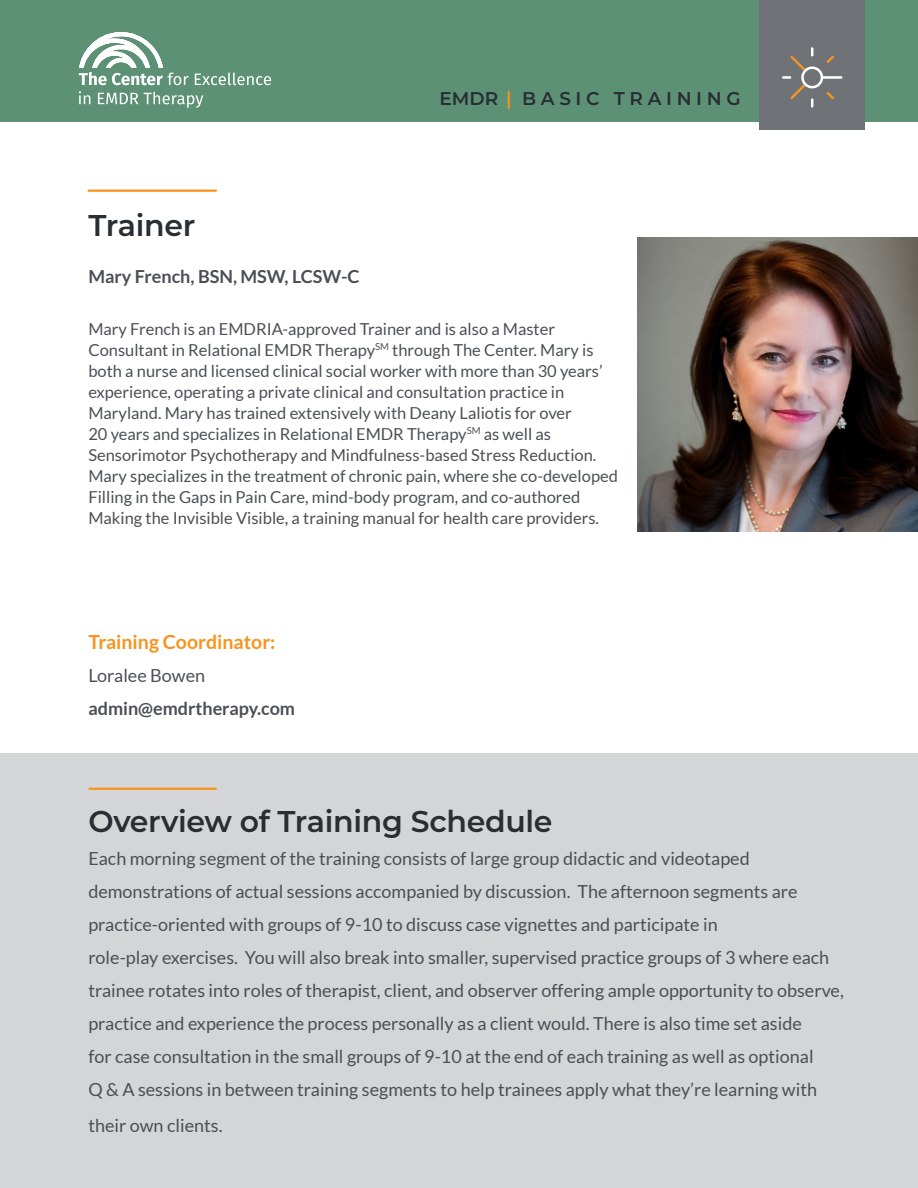
<style>
.page{position:relative;width:918px;height:1188px;background:#fff}
.page>*{position:absolute;margin:0;border:0;box-sizing:border-box;transform-origin:0 0}
.t1{font:600 30px "Montserrat";letter-spacing:-.01em;color:#292e33}
.t2{font:700 19.5px "Lato";color:#f7941e}
.t3{font:600 18.45px "Montserrat";letter-spacing:.25em;color:#292e33}
.t4{font:18px/33px "Lato";color:#4b4f55}
.t5{font:700 18px "Lato";color:#4b4f55}
.t6{font:16.5px/21px "Lato";color:#4b4f55}
.s1{color:#f7941e}
</style>
<div class="page">
<div style="left:0;top:754px;width:918px;height:434px;background:#d4d5d6"></div>
<hr style="left:90px;top:788px;width:126px;height:2px;background:#f7941e">
<div style="left:0;top:0;width:918px;height:122px;background:#5c9176"></div>
<div style="left:759px;top:0;width:106px;height:130px;background:#6f7277"></div>
<hr style="left:822px;top:76px;width:19px;height:3px;background:#fff">
<svg style="left:826px;top:55px;width:8px;height:8px"></svg>
<svg style="left:826px;top:92px;width:8px;height:8px"></svg>
<svg style="left:783px;top:48px;width:30px;height:59px"></svg>
<div style="left:801px;top:67px;width:22px;height:21px;border:3px solid #fff;border-radius:50%"></div>
<svg style="left:79px;top:32px;width:110px;height:53px"></svg>
<svg style="left:195px;top:73px;width:76px;height:12px"></svg>
<svg style="left:79px;top:91px;width:11px;height:13px"></svg>
<svg style="left:98px;top:93px;width:40px;height:11px"></svg>
<svg style="left:144px;top:92px;width:59px;height:16px"></svg>
<hr style="left:89px;top:190px;width:127px;height:2px;background:#f7941e">
<img style="left:637px;top:237px;width:281px;height:295px">
<p class="t1" style="left:88px;top:204px;width:109px">Trainer</p>
<p class="t5" style="left:88px;top:266px;width:273px">Mary French, BSN, MSW, LCSW-C</p>
<p class="t3" style="left:439px;top:86px;width:303px">EMDR <span class="s1">|</span> BASIC TRAINING</p>
<p class="t6" style="left:88px;top:318px;width:531px">Mary French is an EMDRIA-approved Trainer and is also a Master Consultant in Relational EMDR Therapy<sup>SM</sup> through The Center. Mary is both a nurse and licensed clinical social worker with more than 30 years’ experience, operating a private clinical and consultation practice in Maryland. Mary has trained extensively with Deany Laliotis for over<br>20 years and specializes in Relational EMDR Therapy<sup>SM</sup> as well as Sensorimotor Psychotherapy and Mindfulness-based Stress Reduction.<br>Mary specializes in the treatment of chronic pain, where she co-developed Filling in the Gaps in Pain Care, mind-body program, and co-authored Making the Invisible Visible, a training manual for health care providers.</p>
<p class="t2" style="left:88px;top:631px;width:189px">Training Coordinator:</p>
<p class="t4" style="left:88px;top:659px;width:118px">Loralee Bowen</p>
<p class="t5" style="left:88px;top:698px;width:208px">admin@emdrtherapy.com</p>
<p class="t1" style="left:88px;top:800px;width:466px">Overview of Training Schedule</p>
<p class="t4" style="left:88px;top:842px;width:757px">Each morning segment of the training consists of large group didactic and videotaped demonstrations of actual sessions accompanied by discussion. The afternoon segments are practice-oriented with groups of 9-10 to discuss case vignettes and participate in<br>role-play exercises. You will also break into smaller, supervised practice groups of 3 where each trainee rotates into roles of therapist, client, and observer offering ample opportunity to observe, practice and experience the process personally as a client would. There is also time set aside<br>for case consultation in the small groups of 9-10 at the end of each training as well as optional<br>Q &amp; A sessions in between training segments to help trainees apply what they’re learning with</p>
<p class="t4" style="left:88px;top:1109px;width:136px">their own clients.</p>
</div>
